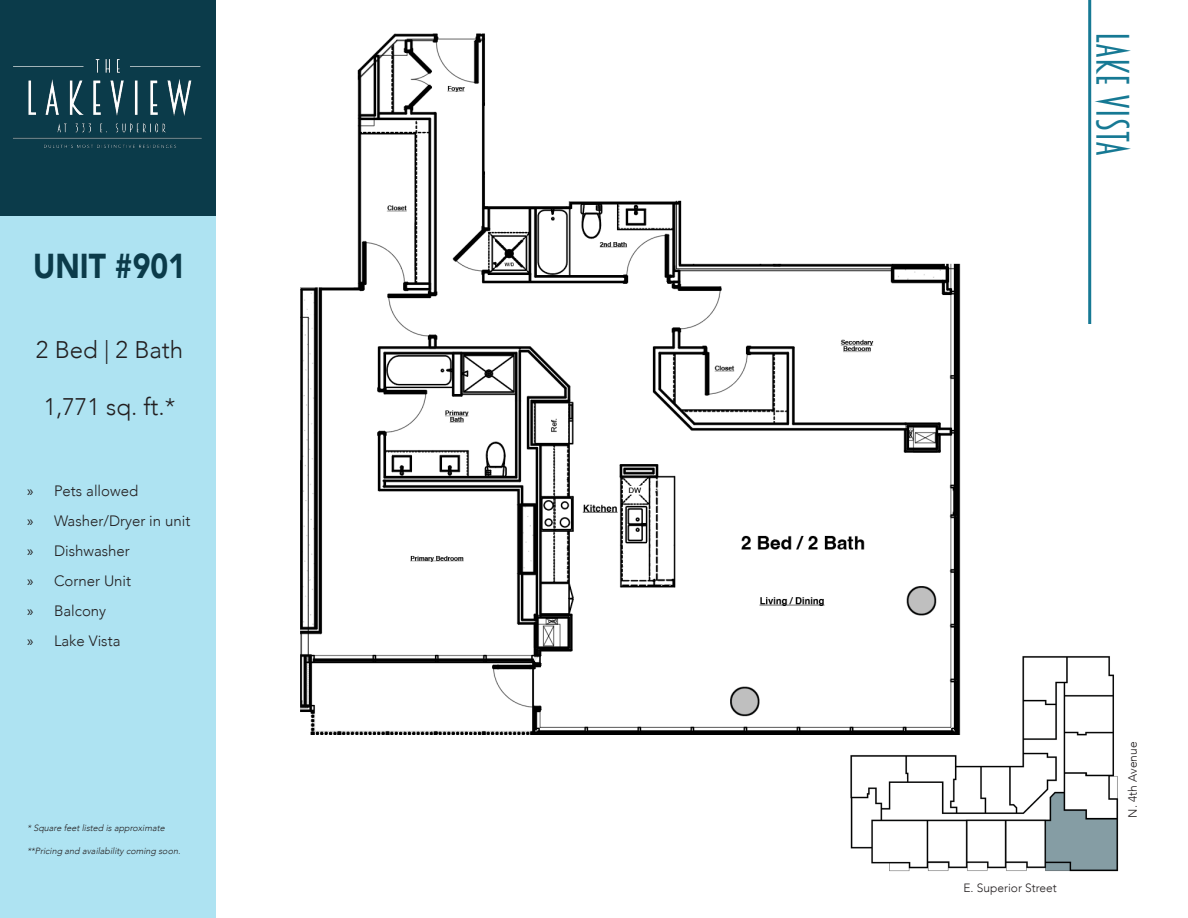
<style>
.page{position:relative;width:1188px;height:918px;background:#fff}
.page>*{position:absolute;margin:0;border:0;box-sizing:border-box;transform-origin:0 0}
.t1{font:42px "Breamcatcher";color:#167994}
.t2{font:900 34.5px "Avenir";color:#0b3b4a;scale:.87 1}
.t3{font:300 24px "Avenir";color:#231f20}
.t4{font:300 15px "Avenir";color:#231f20}
.t5{font:300 12px "Avenir";color:#231f20}
.t6{font:italic 300 9px "Avenir";color:#231f20}
.s1{font-family:"Myriad Pro";font-weight:400}
</style>
<div class="page">
<img style="left:810px;top:656px;width:309px;height:216px">
<div style="left:0;top:0;width:216px;height:216px;background:#0b3b4a"></div>
<img style="left:13px;top:59px;width:189px;height:89px">
<div style="left:0;top:216px;width:216px;height:702px;background:#aee3f2"></div>
<hr style="left:1088px;top:0;width:3px;height:324px;background:#167994">
<img style="left:300px;top:33px;width:668px;height:701px">
<p class="t2" style="left:33px;top:237px;width:177px">UNIT #901</p>
<p class="t3" style="left:36px;top:335px;width:149px">2 Bed | 2 Bath</p>
<p class="t3" style="left:44px;top:393px;width:133px">1,771 sq. ft.*</p>
<p class="t4" style="left:27px;top:482px;width:113px"><span class="s1">»</span> Pets allowed</p>
<p class="t4" style="left:27px;top:512px;width:165px"><span class="s1">»</span> Washer/Dryer in unit</p>
<p class="t4" style="left:27px;top:542px;width:104px"><span class="s1">»</span> Dishwasher</p>
<p class="t4" style="left:27px;top:572px;width:106px"><span class="s1">»</span> Corner Unit</p>
<p class="t4" style="left:27px;top:602px;width:81px"><span class="s1">»</span> Balcony</p>
<p class="t4" style="left:27px;top:632px;width:95px"><span class="s1">»</span> Lake Vista</p>
<p class="t6" style="left:27px;top:823px;width:141px">* Square feetlisted is approximate</p>
<p class="t6" style="left:27px;top:845px;width:157px">**Pricing and availability coming soon.</p>
<p class="t1" style="left:1137px;top:32px;width:126px;rotate:90deg">LAKE VISTA</p>
<p class="t5" style="left:963px;top:881px;width:95px">E. Superior Street</p>
<p class="t5" style="left:1126px;top:818px;width:77px;rotate:-90deg">N. 4th Avenue</p>
</div>
